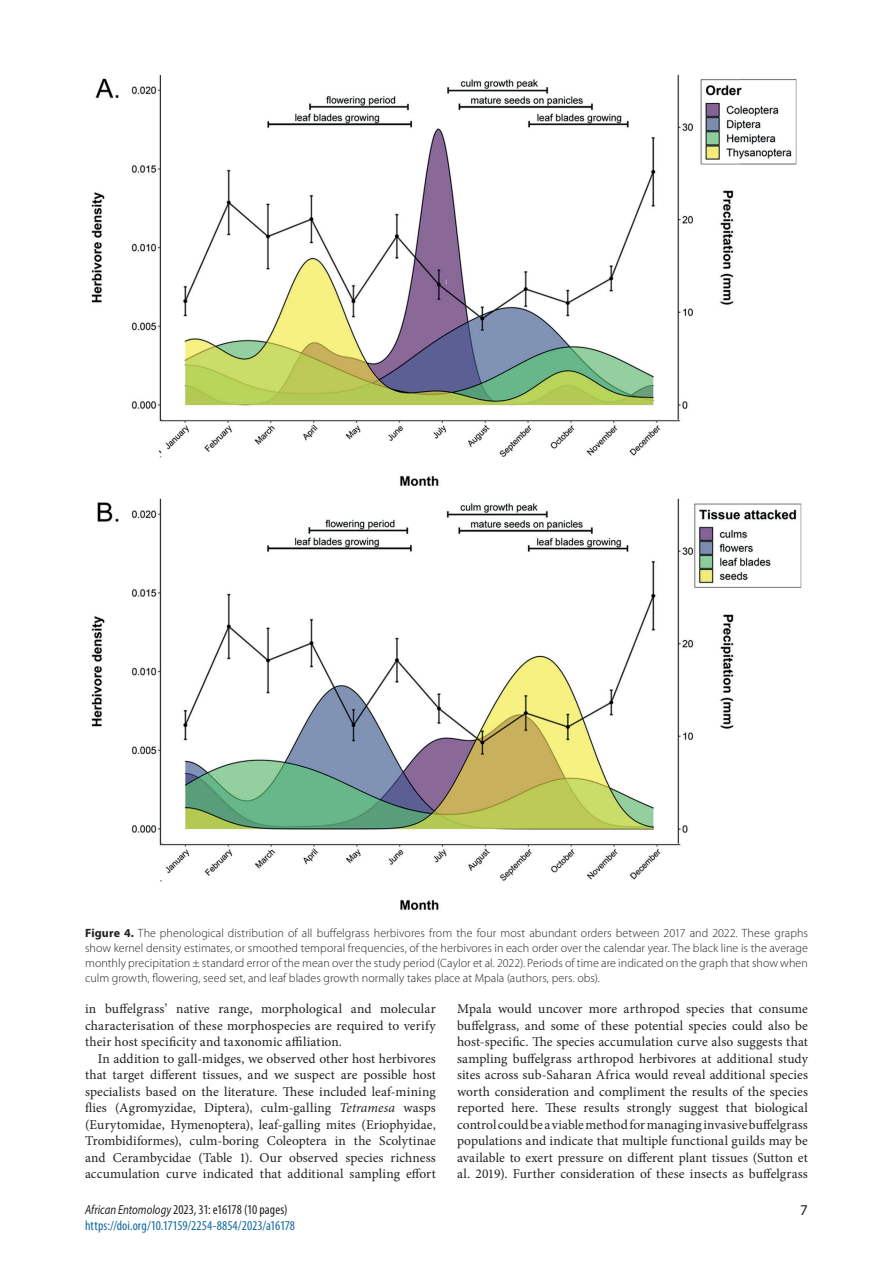
<style>
.page{position:relative;width:893px;height:1263px;background:#fff}
.page>*{position:absolute;margin:0;border:0;box-sizing:border-box;transform-origin:0 0}
.t1{font:15px "Myriad Pro";color:#231f20}
.t2{font:13.5px/16.5px "Minion Pro";letter-spacing:.005em;color:#231f20;text-align:justify}
.t3{font:condensed 13.5px "Myriad Pro";letter-spacing:.005em;color:#11689d}
.t4{font:condensed 13.5px "Myriad Pro";letter-spacing:-.01em;color:#231f20}
.t5{font:300 12px/15px "Myriad Pro";letter-spacing:.005em;color:#231f20;text-align:justify}
.s1{font-weight:700}
.s2{font-style:italic}
.s3{font-style:italic;font-stretch:normal;font-size:13.05px}
</style>
<div class="page">
<img style="left:91px;top:74px;width:710px;height:837px">
<p class="t5" style="left:85px;top:925px;width:724px"><span class="s1">Figure 4.</span> The phenological distribution of all buffelgrass herbivores from the four most abundant orders between 2017 and 2022. These graphs show kernel density estimates, or smoothed temporal frequencies, of the herbivores in each order over the calendar year. The black line is the average monthly precipitation ± standard error of the mean over the study period (Caylor et al. 2022). Periods of time are indicated on the graph that show when culm growth, flowering, seed set, and leaf blades growth normally takes place at Mpala (authors, pers. obs).</p>
<p class="t2" style="left:85px;top:1001px;width:352px">in buffelgrass’ native range, morphological and molecular characterisation of these morphospecies are required to verify their host specificity and taxonomic affiliation.</p>
<p class="t2" style="left:85px;top:1050px;width:352px;text-indent:13px">In addition to gall-midges, we observed other host herbivores that target different tissues, and we suspect are possible host specialists based on the literature. These included leaf-mining flies (Agromyzidae, Diptera), culm-galling <span class="s2">Tetramesa</span> wasps (Eurytomidae, Hymenoptera), leaf-galling mites (Eriophyidae, Trombidiformes), culm-boring Coleoptera in the Scolytinae and Cerambycidae (Table 1). Our observed species richness accumulation curve indicated that additional sampling effort</p>
<p class="t2" style="left:457px;top:1001px;width:352px">Mpala would uncover more arthropod species that consume buffelgrass, and some of these potential species could also be host-specific. The species accumulation curve also suggests that sampling buffelgrass arthropod herbivores at additional study sites across sub-Saharan Africa would reveal additional species worth consideration and compliment the results of the species reported here. These results strongly suggest that biological control could be a viable method for managing invasive buffelgrass populations and indicate that multiple functional guilds may be available to exert pressure on different plant tissues (Sutton et al. 2019). Further consideration of these insects as buffelgrass</p>
<p class="t4" style="left:85px;top:1201px;width:204px"><span class="s3">African Entomology</span> 2023, 31: e16178 (10 pages)</p>
<p class="t1" style="left:800px;top:1200px;width:9px">7</p>
<p class="t3" style="left:85px;top:1217px;width:212px">https://doi.org/10.17159/2254-8854/2023/a16178</p>
</div>
